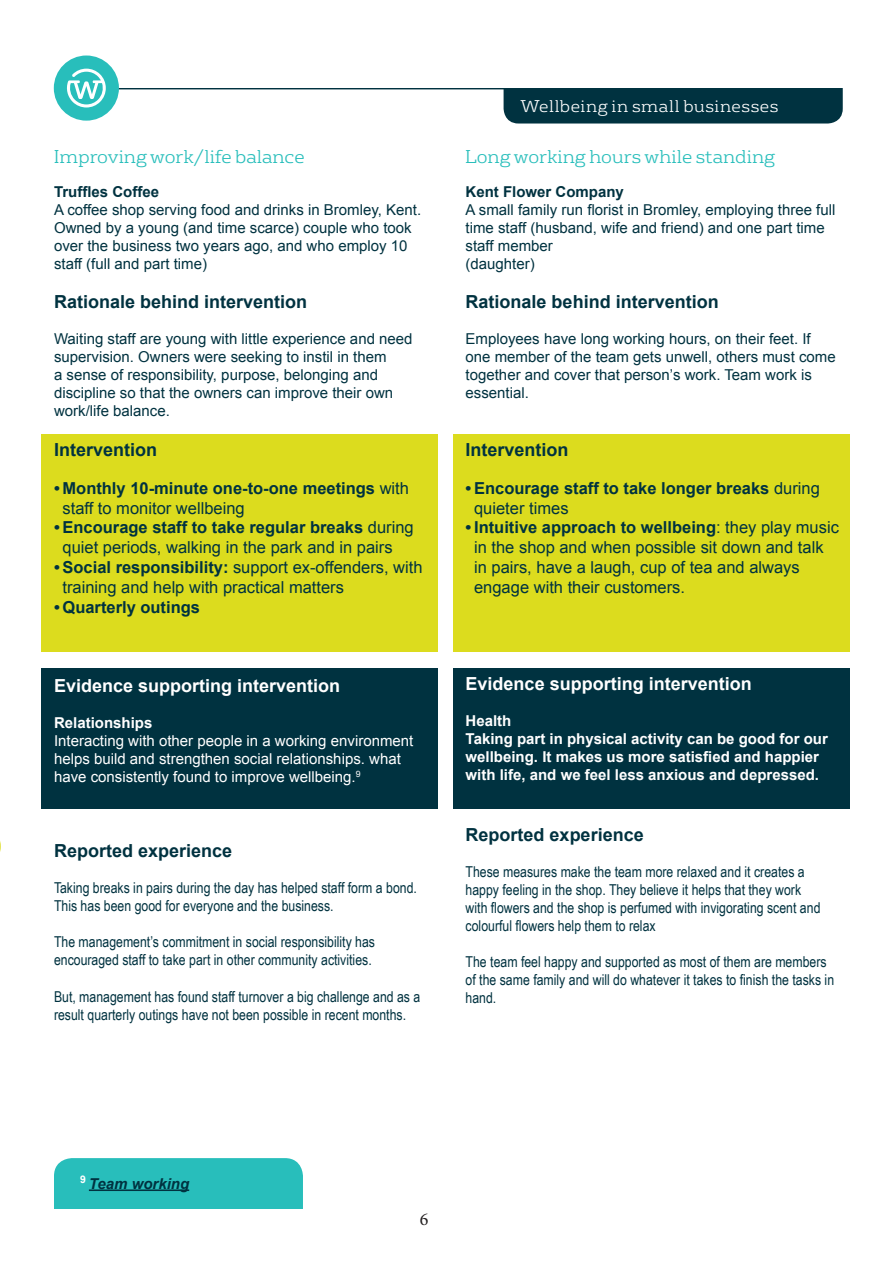
<style>
.page{position:relative;width:893px;height:1263px;background:#fff}
.page>*{position:absolute;margin:0;border:0;box-sizing:border-box;transform-origin:0 0}
.t1{font:700 18px "Arial";color:#003240}
.t2{font:700 18px "Arial";color:#fff}
.t3{font:300 18px "FS Rufus";color:#28bebb}
.t4{font:18px "Minion Pro";color:#231f20}
.t5{font:16.5px/19.8px "Arial";color:#003240}
.t6{font:700 16.5px/19.8px "Arial";color:#003240}
.t7{font:300 16.5px "FS Rufus";letter-spacing:.03em;color:#fff}
.t8{font:15px/18px "Arial Narrow";color:#003240}
.t9{font:15px/18px "Arial";color:#003240}
.t10{font:700 15px/18px "Arial";color:#fff}
.t11{font:15px/18px "Arial";color:#fff}
.t12{font:700 15px "Arial";color:#003240}
.t13{font:italic 700 15px "Arial";color:#003240}
.s1{font-weight:400}
.s2{font-weight:700}
</style>
<div class="page">
<hr style="left:118px;top:88px;width:721px;height:1px;background:#003240">
<div style="left:54px;top:56px;width:65px;height:65px;background:#28bebb;border-radius:50%"></div>
<svg style="left:67px;top:69px;width:39px;height:38px"></svg>
<div style="left:504px;top:88px;width:339px;height:36px;background:#003240"></div>
<div style="left:453px;top:668px;width:397px;height:140px;background:#003240"></div>
<div style="left:41px;top:668px;width:397px;height:140px;background:#003240"></div>
<div style="left:453px;top:434px;width:397px;height:217px;background:#dcdc1e"></div>
<div style="left:41px;top:434px;width:397px;height:217px;background:#dcdc1e"></div>
<div style="left:54px;top:1158px;width:249px;height:51px;background:#28bebb"></div>
<hr style="left:89px;top:1189px;width:100px;height:2px;background:#003240">
<p class="t7" style="left:520px;top:93px;width:259px">Wellbeing in small businesses</p>
<p class="t3" style="left:54px;top:142px;width:253px">Improving work/life balance</p>
<p class="t3" style="left:465px;top:142px;width:311px">Long working hours while standing</p>
<p class="t12" style="left:54px;top:181px;width:107px">Truffles Coffee</p>
<p class="t9" style="left:54px;top:200px;width:369px">A coffee shop serving food and drinks in Bromley, Kent.<br>Owned by a young (and time scarce) couple who took over the business two years ago, and who employ 10 staff (full and part time)</p>
<p class="t1" style="left:54px;top:289px;width:255px">Rationale behind intervention</p>
<p class="t9" style="left:54px;top:330px;width:360px">Waiting staff are young with little experience and need supervision. Owners were seeking to instil in them<br>a sense of responsibility, purpose, belonging and discipline so that the owners can improve their own work/life balance.</p>
<p class="t1" style="left:54px;top:437px;width:105px">Intervention</p>
<p class="t6" style="left:63px;top:478px;width:348px;text-indent:-9px">• Monthly 10-minute one-to-one meetings <span class="s1">with staff to monitor wellbeing</span></p>
<p class="t5" style="left:63px;top:518px;width:353px;text-indent:-9px"><span class="s2">• Encourage staff to take regular breaks</span> during quiet periods, walking in the park and in pairs</p>
<p class="t5" style="left:63px;top:557px;width:362px;text-indent:-9px"><span class="s2">• Social responsibility:</span> support ex-offenders, with training and help with practical matters</p>
<p class="t6" style="left:54px;top:597px;width:148px">• Quarterly outings</p>
<p class="t2" style="left:54px;top:673px;width:288px">Evidence supporting intervention</p>
<p class="t10" style="left:54px;top:714px;width:100px">Relationships</p>
<p class="t11" style="left:54px;top:731px;width:361px">Interacting with other people in a working environment helps build and strengthen social relationships. what have consistently found to improve wellbeing.<sup>9</sup></p>
<p class="t1" style="left:54px;top:838px;width:180px">Reported experience</p>
<p class="t8" style="left:54px;top:879px;width:364px">Taking breaks in pairs during the day has helped staff form a bond.<br>This has been good for everyone and the business.</p>
<p class="t8" style="left:54px;top:933px;width:323px">The management’s commitment in social responsibility has encouraged staff to take part in other community activities.</p>
<p class="t8" style="left:54px;top:987px;width:368px">But, management has found staff turnover a big challenge and as a result quarterly outings have not been possible in recent months.</p>
<p class="t12" style="left:466px;top:181px;width:160px">Kent Flower Company</p>
<p class="t9" style="left:466px;top:200px;width:371px">A small family run florist in Bromley, employing three full time staff (husband, wife and friend) and one part time staff member</p>
<p class="t9" style="left:466px;top:254px;width:71px">(daughter)</p>
<p class="t1" style="left:466px;top:289px;width:255px">Rationale behind intervention</p>
<p class="t9" style="left:466px;top:330px;width:372px">Employees have long working hours, on their feet. If one member of the team gets unwell, others must come together and cover that person’s work. Team work is essential.</p>
<p class="t1" style="left:466px;top:437px;width:105px">Intervention</p>
<p class="t6" style="left:474px;top:478px;width:347px;text-indent:-9px">• Encourage staff to take longer breaks <span class="s1">during quieter times</span></p>
<p class="t5" style="left:474px;top:518px;width:366px;text-indent:-9px"><span class="s2">• Intuitive approach to wellbeing</span>: they play music in the shop and when possible sit down and talk in pairs, have a laugh, cup of tea and always engage with their customers.</p>
<p class="t2" style="left:466px;top:671px;width:288px">Evidence supporting intervention</p>
<p class="t10" style="left:466px;top:712px;width:47px">Health</p>
<p class="t10" style="left:466px;top:730px;width:364px">Taking part in physical activity can be good for our wellbeing. It makes us more satisfied and happier with life, and we feel less anxious and depressed.</p>
<p class="t1" style="left:466px;top:822px;width:180px">Reported experience</p>
<p class="t8" style="left:466px;top:862px;width:356px">These measures make the team more relaxed and it creates a happy feeling in the shop. They believe it helps that they work with flowers and the shop is perfumed with invigorating scent and colourful flowers help them to relax</p>
<p class="t8" style="left:466px;top:952px;width:370px">The team feel happy and supported as most of them are members of the same family and will do whatever it takes to finish the tasks in hand.</p>
<p class="t13" style="left:80px;top:1173px;width:111px"><sup>9</sup> Team working</p>
<p class="t4" style="left:420px;top:1207px;width:10px">6</p>
</div>
